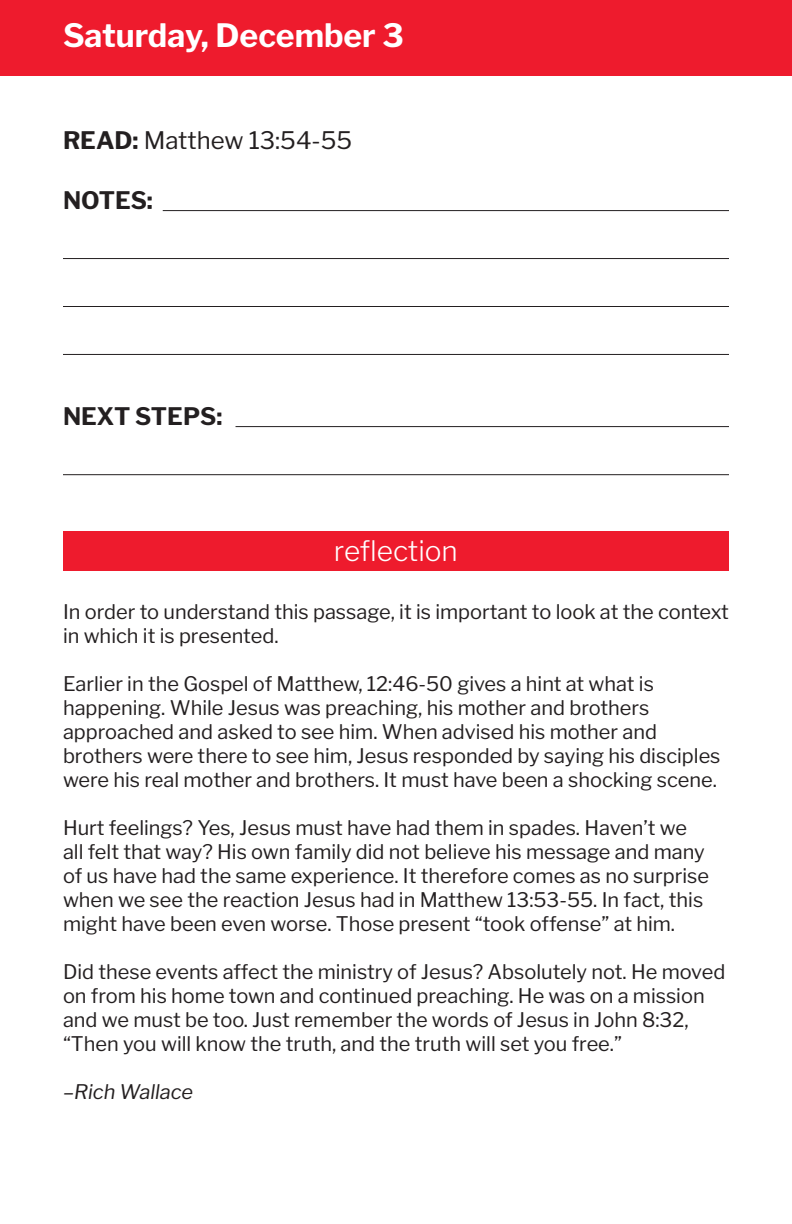
<style>
.page{position:relative;width:792px;height:1224px;background:#fff}
.page>*{position:absolute;margin:0;border:0;box-sizing:border-box;transform-origin:0 0}
.t1{font:700 32px "Libre Franklin";color:#fff}
.t2{font:300 28px "Libre Franklin";color:#fff}
.t3{font:24px "Libre Franklin";color:#231f20}
.t4{font:700 24px "Libre Franklin";color:#231f20}
.t5{font:20px/24px "Libre Franklin";color:#231f20}
.t6{font:italic 20px "Libre Franklin";color:#231f20}
.s1{font-weight:700}
</style>
<div class="page">
<div style="left:0;top:0;width:792px;height:76px;background:#ee1b2d"></div>
<div style="left:63px;top:531px;width:666px;height:40px;background:#ee1b2d"></div>
<hr style="left:163px;top:210px;width:566px;height:1px;background:#231f20">
<hr style="left:236px;top:426px;width:493px;height:1px;background:#231f20">
<hr style="left:63px;top:258px;width:666px;height:1px;background:#231f20">
<hr style="left:63px;top:306px;width:666px;height:1px;background:#231f20">
<hr style="left:63px;top:354px;width:666px;height:1px;background:#231f20">
<hr style="left:63px;top:474px;width:666px;height:1px;background:#231f20">
<p class="t1" style="left:63px;top:11px;width:342px">Saturday, December 3</p>
<p class="t3" style="left:63px;top:122px;width:291px"><span class="s1">READ:</span> Matthew 13:54-55</p>
<p class="t4" style="left:63px;top:182px;width:91px">NOTES:</p>
<p class="t4" style="left:63px;top:398px;width:161px">NEXT STEPS:</p>
<p class="t2" style="left:334px;top:529px;width:125px">reflection</p>
<p class="t5" style="left:63px;top:597px;width:667px">In order to understand this passage, it is important to look at the context in which it is presented.</p>
<p class="t5" style="left:63px;top:669px;width:659px">Earlier in the Gospel of Matthew, 12:46-50 gives a hint at what is happening. While Jesus was preaching, his mother and brothers approached and asked to see him. When advised his mother and brothers were there to see him, Jesus responded by saying his disciples were his real mother and brothers. It must have been a shocking scene.</p>
<p class="t5" style="left:63px;top:813px;width:648px">Hurt feelings? Yes, Jesus must have had them in spades. Haven’t we all felt that way? His own family did not believe his message and many of us have had the same experience. It therefore comes as no surprise when we see the reaction Jesus had in Matthew 13:53-55. In fact, this might have been even worse. Those present “took offense” at him.</p>
<p class="t5" style="left:63px;top:957px;width:664px">Did these events affect the ministry of Jesus? Absolutely not. He moved on from his home town and continued preaching. He was on a mission and we must be too. Just remember the words of Jesus in John 8:32, “Then you will know the truth, and the truth will set you free.”</p>
<p class="t6" style="left:63px;top:1076px;width:132px">–Rich Wallace</p>
</div>
